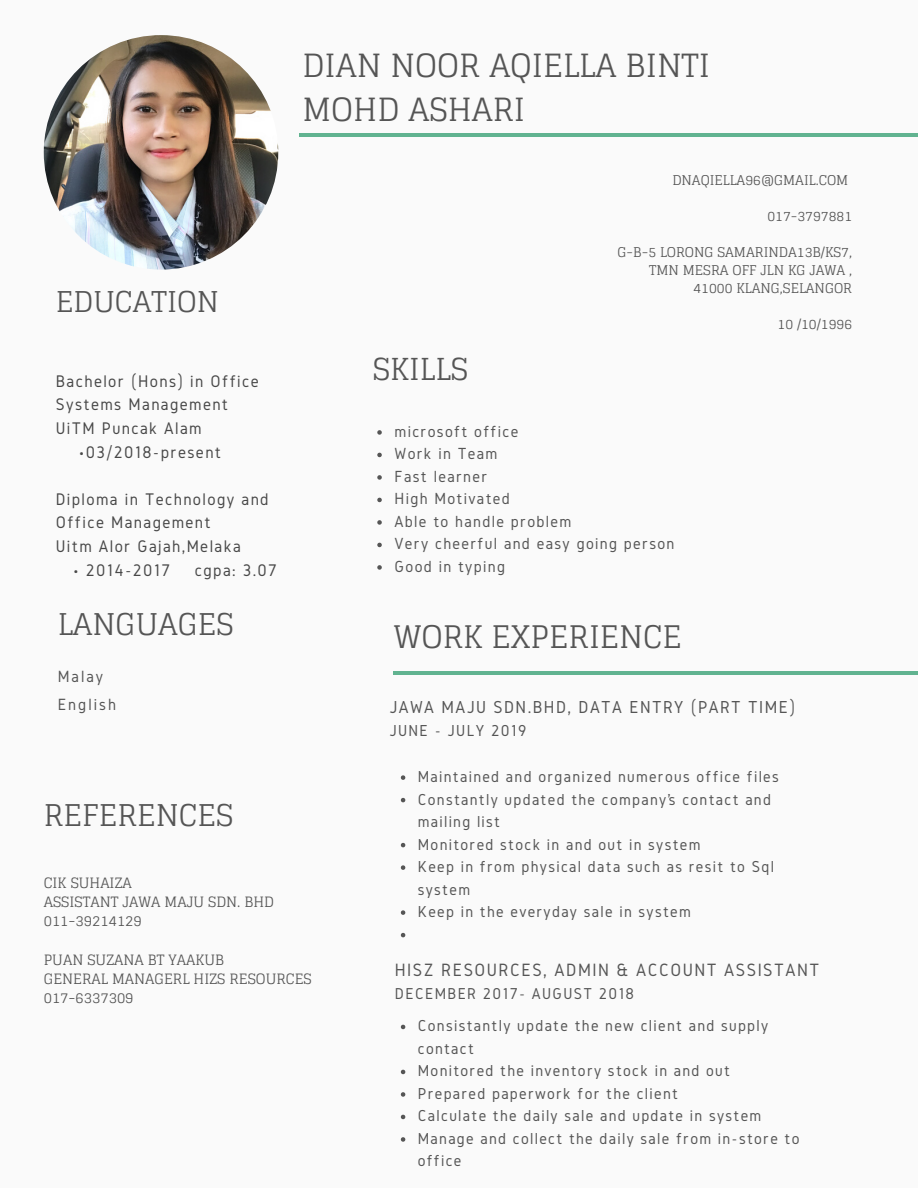
<style>
.page{position:relative;width:918px;height:1188px;background:#fafafa}
.page>*{position:absolute;margin:0;border:0;box-sizing:border-box;transform-origin:0 0}
.t1{font:32.1px/43.8px "Glegoo";color:#555}
.t2{font:31.2px "Glegoo";color:#555}
.t3{font:30.3px "Glegoo";color:#555}
.t4{font:30px "Glegoo";color:#555}
.t5{font:28.65px "Glegoo";color:#555}
.t6{font:18.45px "Gidole";letter-spacing:.08em;color:#555}
.t7{font:18px "Gidole";letter-spacing:.08em;color:#555}
.t8{font:17.4px/23.7px "Gidole";letter-spacing:.08em;color:#484848}
.t9{font:16.95px/28.2px "Gidole";letter-spacing:.12em;color:#555}
.t10{font:16.65px/22.5px "Gidole";letter-spacing:.08em;color:#555}
.t11{font:16.5px/22.5px "Gidole";letter-spacing:.08em;color:#555}
.t12{font:16.35px "Gidole";letter-spacing:.08em;color:#555}
.t13{font:14.25px/19.2px "Glegoo";color:#555}
.t14{font:13.5px/18px "Glegoo";color:#555;text-align:right}
</style>
<div class="page">
<hr style="left:299px;top:134px;width:619px;height:3px;background:#61b390">
<svg style="left:377px;top:430px;width:5px;height:5px"></svg>
<svg style="left:377px;top:453px;width:5px;height:4px"></svg>
<svg style="left:377px;top:475px;width:5px;height:5px"></svg>
<svg style="left:377px;top:498px;width:5px;height:4px"></svg>
<svg style="left:377px;top:520px;width:5px;height:5px"></svg>
<svg style="left:377px;top:543px;width:5px;height:4px"></svg>
<svg style="left:377px;top:565px;width:5px;height:5px"></svg>
<hr style="left:393px;top:671px;width:525px;height:4px;background:#61b390">
<svg style="left:401px;top:775px;width:4px;height:5px"></svg>
<svg style="left:401px;top:798px;width:4px;height:4px"></svg>
<svg style="left:401px;top:843px;width:4px;height:4px"></svg>
<svg style="left:401px;top:865px;width:4px;height:5px"></svg>
<svg style="left:401px;top:910px;width:4px;height:5px"></svg>
<svg style="left:401px;top:933px;width:4px;height:4px"></svg>
<svg style="left:401px;top:1025px;width:4px;height:4px"></svg>
<svg style="left:401px;top:1070px;width:4px;height:4px"></svg>
<svg style="left:401px;top:1092px;width:4px;height:5px"></svg>
<svg style="left:401px;top:1115px;width:4px;height:4px"></svg>
<svg style="left:401px;top:1137px;width:4px;height:5px"></svg>
<img style="left:44px;top:35px;width:234px;height:235px;border-radius:50%">
<h3 class="t5" style="left:56px;top:286px;width:165px">EDUCATION</h3>
<p class="t8" style="left:56px;top:369px;width:204px">Bachelor (Hons) in Office<br>Systems Management<br>UiTM Puncak Alam</p>
<p class="t8" style="left:79px;top:440px;width:144px">•03/2018-present</p>
<p class="t8" style="left:56px;top:487px;width:214px">Diploma in Technology and<br>Office Management<br>Uitm Alor Gajah,Melaka</p>
<p class="t8" style="left:73px;top:558px;width:99px">• 2014-2017</p>
<p class="t8" style="left:195px;top:558px;width:84px">cgpa: 3.07</p>
<h1 class="t1" style="left:303px;top:44px;width:409px">DIAN NOOR AQIELLA BINTI<br>MOHD ASHARI</h1>
<h3 class="t3" style="left:373px;top:352px;width:97px">SKILLS</h3>
<p class="t14" style="left:672px;top:172px;width:178px">DNAQIELLA96@GMAIL.COM</p>
<p class="t14" style="left:767px;top:208px;width:86px">017-3797881</p>
<p class="t14" style="left:618px;top:244px;width:236px">G-B-5 LORONG SAMARINDA13B/KS7,<br>TMN MESRA OFF JLN KG JAWA ,<br>41000 KLANG,SELANGOR</p>
<p class="t14" style="left:778px;top:316px;width:76px">10 /10/1996</p>
<p class="t10" style="left:394px;top:420px;width:282px">microsoft office<br>Work in Team<br>Fast learner<br>High Motivated<br>Able to handle problem<br>Very cheerful and easy going person<br>Good in typing</p>
<h3 class="t4" style="left:58px;top:607px;width:178px">LANGUAGES</h3>
<p class="t9" style="left:58px;top:662px;width:60px">Malay<br>English</p>
<h3 class="t4" style="left:44px;top:798px;width:191px">REFERENCES</h3>
<p class="t13" style="left:44px;top:874px;width:232px">CIK SUHAIZA<br>ASSISTANT JAWA MAJU SDN. BHD<br>011-39214129</p>
<p class="t13" style="left:44px;top:950px;width:269px">PUAN SUZANA BT YAAKUB<br>GENERAL MANAGERL HIZS RESOURCES<br>017-6337309</p>
<h2 class="t2" style="left:394px;top:619px;width:290px">WORK EXPERIENCE</h2>
<p class="t7" style="left:389px;top:697px;width:407px">JAWA MAJU SDN.BHD, DATA ENTRY (PART TIME)</p>
<p class="t11" style="left:389px;top:719px;width:139px">JUNE - JULY 2019</p>
<p class="t11" style="left:418px;top:765px;width:363px">Maintained and organized numerous office files<br>Constantly updated the company’s contact and mailing list<br>Monitored stock in and out in system<br>Keep in from physical data such as resit to Sql system<br>Keep in the everyday sale in system</p>
<p class="t6" style="left:395px;top:960px;width:426px">HISZ RESOURCES, ADMIN &amp; ACCOUNT ASSISTANT</p>
<p class="t12" style="left:395px;top:984px;width:241px">DECEMBER 2017- AUGUST 2018</p>
<p class="t11" style="left:418px;top:1015px;width:383px">Consistantly update the new client and supply contact<br>Monitored the inventory stock in and out<br>Prepared paperwork for the client<br>Calculate the daily sale and update in system<br>Manage and collect the daily sale from in-store to office</p>
</div>
